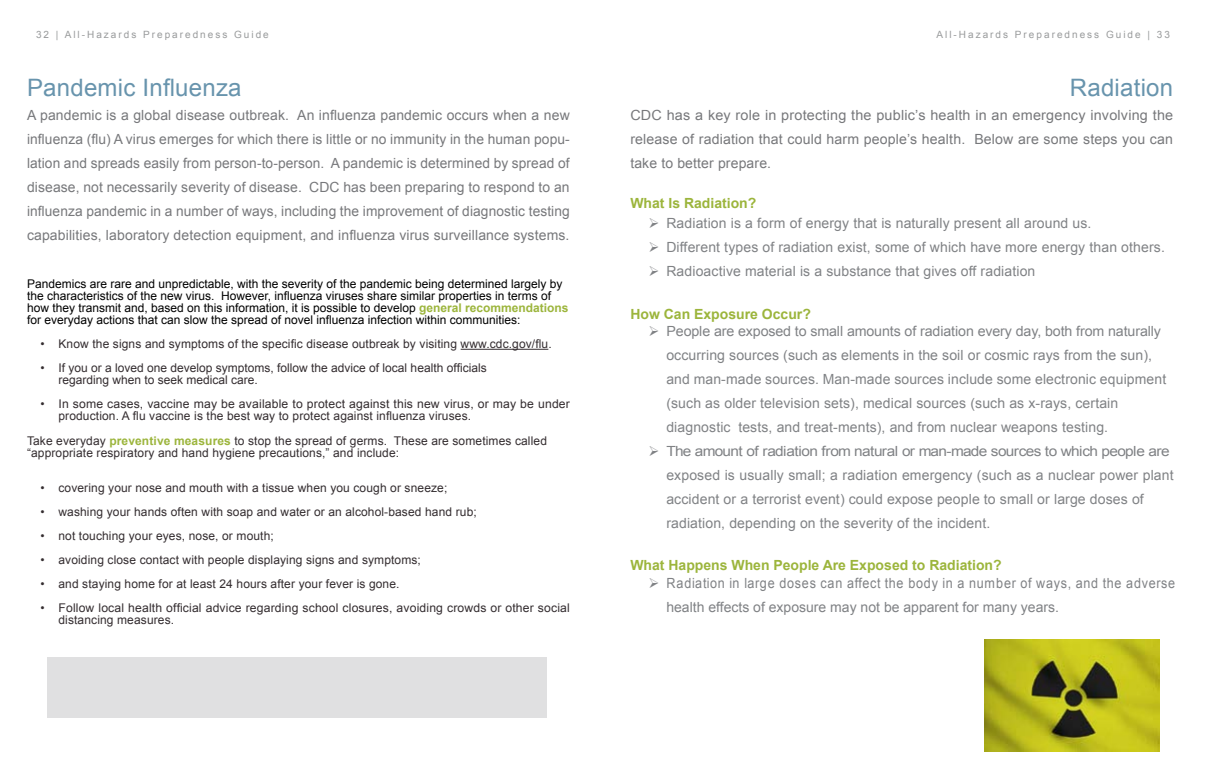
<style>
.page{position:relative;width:1206px;height:783px;background:#fff}
.page>*{position:absolute;margin:0;border:0;box-sizing:border-box;transform-origin:0 0}
.t1{font:24px "Arial";letter-spacing:.01em;color:#6894ad}
.t2{font:14px/24px "Arial";letter-spacing:.01em;color:#808285}
.t3{font:14px/24px "Arial";letter-spacing:.01em;color:#77787b;text-align:justify}
.t4{font:14px/17.6px "Arial";letter-spacing:.06em;color:#808285;scale:.9 1}
.t5{font:14px/17.2px "Arial";letter-spacing:-.01em;color:#808285}
.t6{font:12px/12px "Arial";letter-spacing:.01em;color:#342d30}
.t7{font:12px/12px "Arial";color:#000}
.t8{font:10px "Arial";letter-spacing:.2em;color:#999b9c}
.s1{font-weight:700;color:#9cb53c}
</style>
<div class="page">
<hr style="left:461px;top:349px;width:87px;height:1px;background:#342d30">
<div style="left:47px;top:657px;width:500px;height:60px;background:#e0e0e1"></div>
<img style="left:985px;top:640px;width:175px;height:112px">
<p class="t8" style="left:36px;top:28px;width:234px">32 | All-Hazards Preparedness Guide</p>
<p class="t8" style="left:937px;top:28px;width:235px">All-Hazards Preparedness Guide | 33</p>
<h1 class="t1" style="left:27px;top:72px;width:216px">Pandemic Influenza</h1>
<p class="t3" style="left:27px;top:103px;width:544px">A pandemic is a global disease outbreak. An influenza pandemic occurs when a new influenza (flu) A virus emerges for which there is little or no immunity in the human popu&shy;lation and spreads easily from person-to-person. A pandemic is determined by spread of disease, not necessarily severity of disease. CDC has been preparing to respond to an influenza pandemic in a number of ways, including the improvement of diagnostic testing capabilities, laboratory detection equipment, and influenza virus surveillance systems.</p>
<p class="t7" style="left:27px;top:278px;width:543px">Pandemics are rare and unpredictable, with the severity of the pandemic being determined largely by the characteristics of the new virus. However, influenza viruses share similar properties in terms of how they transmit and, based on this information, it is possible to develop <span class="s1">general recommendations </span>for everyday actions that can slow the spread of novel influenza infection within communities:</p>
<p class="t6" style="left:40px;top:338px;width:513px">• Know the signs and symptoms of the specific disease outbreak by visiting www.cdc.gov/flu.</p>
<p class="t6" style="left:58px;top:362px;width:430px;text-indent:-18px">• If you or a loved one develop symptoms, follow the advice of local health officials regarding when to seek medical care.</p>
<p class="t6" style="left:58px;top:398px;width:513px;text-indent:-18px">• In some cases, vaccine may be available to protect against this new virus, or may be under production. A flu vaccine is the best way to protect against influenza viruses.</p>
<p class="t6" style="left:27px;top:435px;width:522px">Take everyday <span class="s1">preventive measures</span> to stop the spread of germs. These are sometimes called “appropriate respiratory and hand hygiene precautions,” and include:</p>
<p class="t6" style="left:40px;top:482px;width:408px">• covering your nose and mouth with a tissue when you cough or sneeze;</p>
<p class="t6" style="left:40px;top:506px;width:438px">• washing your hands often with soap and water or an alcohol-based hand rub;</p>
<p class="t6" style="left:40px;top:530px;width:235px">• not touching your eyes, nose, or mouth;</p>
<p class="t6" style="left:40px;top:554px;width:382px">• avoiding close contact with people displaying signs and symptoms;</p>
<p class="t6" style="left:40px;top:578px;width:361px">• and staying home for at least 24 hours after your fever is gone.</p>
<p class="t6" style="left:58px;top:602px;width:513px;text-indent:-18px">• Follow local health official advice regarding school closures, avoiding crowds or other social distancing measures.</p>
<h1 class="t1" style="left:1070px;top:72px;width:105px">Radiation</h1>
<p class="t3" style="left:630px;top:103px;width:544px">CDC has a key role in protecting the public’s health in an emergency involving the release of radiation that could harm people’s health. Below are some steps you can take to better prepare.</p>
<p class="t2" style="left:666px;top:194px;width:427px;line-height:19.6px;text-indent:-36px"><span class="s1">What Is Radiation?<br></span>Radiation is a form of energy that is naturally present all around us.</p>
<p class="t2" style="left:666px;top:235px;width:500px">Different types of radiation exist, some of which have more energy than others.<br>Radioactive material is a substance that gives off radiation</p>
<p class="t5" style="left:666px;top:305px;width:496px;text-indent:-36px"><span class="s1">How Can Exposure Occur?<br></span>People are exposed to small amounts of radiation every day, both from naturally</p>
<p class="t2" style="left:666px;top:343px;width:509px">occurring sources (such as elements in the soil or cosmic rays from the sun), and man-made sources. Man-made sources include some electronic equipment (such as older television sets), medical sources (such as x-rays, certain diagnostic tests, and treat-ments), and from nuclear weapons testing.<br>The amount of radiation from natural or man-made sources to which people are exposed is usually small; a radiation emergency (such as a nuclear power plant accident or a terrorist event) could expose people to small or large doses of radiation, depending on the severity of the incident.</p>
<p class="t4" style="left:666px;top:557px;width:567px;text-indent:-36px"><span class="s1">What Happens When People Are Exposed to Radiation?<br></span>Radiation in large doses can affect the body in a number of ways, and the adverse</p>
<p class="t2" style="left:666px;top:595px;width:394px">health effects of exposure may not be apparent for many years.</p>
</div>
